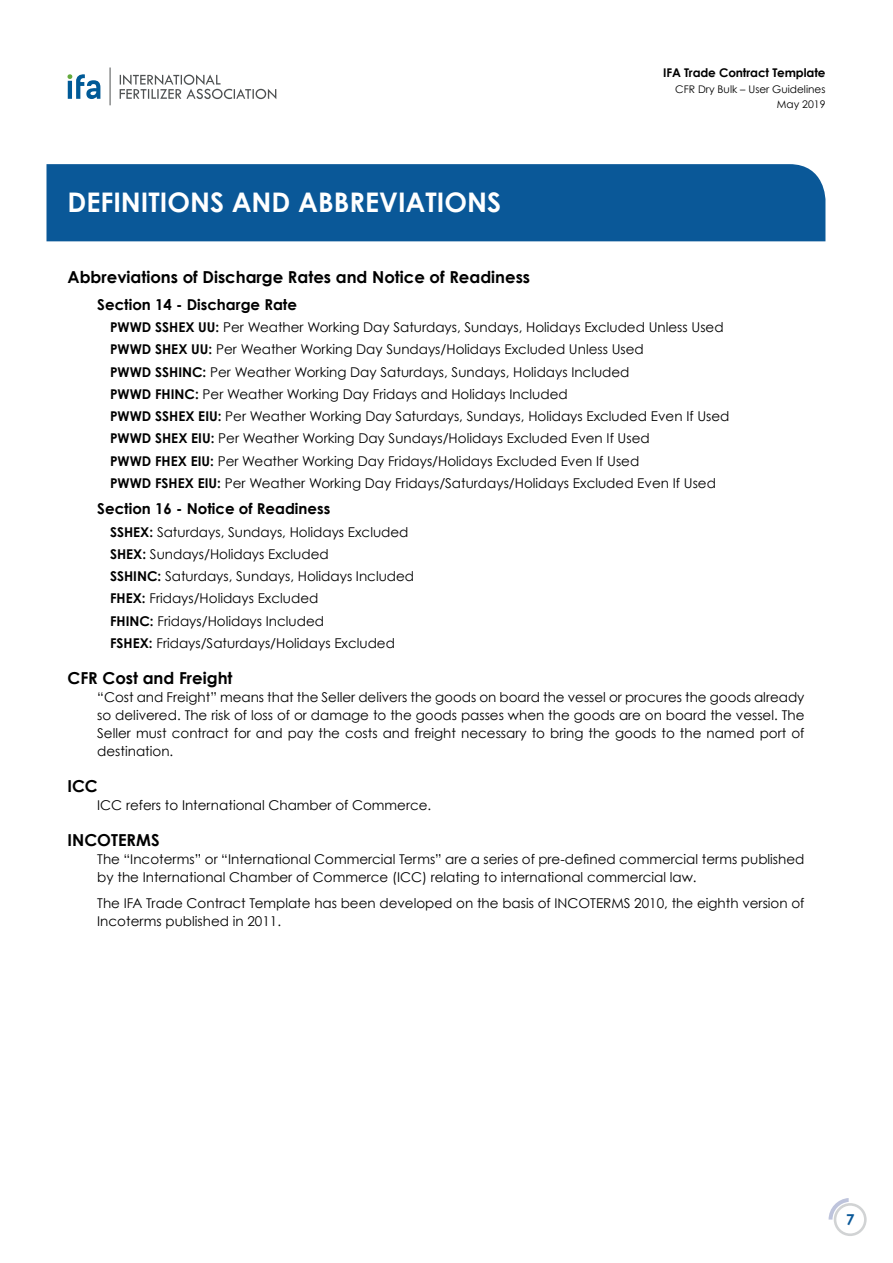
<style>
.page{position:relative;width:893px;height:1263px;background:#fff}
.page>*{position:absolute;margin:0;border:0;box-sizing:border-box;transform-origin:0 0}
.t1{font:700 27px "Century Gothic";color:#fff}
.t2{font:700 16.5px "Century Gothic";color:#000}
.t3{font:700 15px "Century Gothic";color:#000}
.t4{font:700 15px "Century Gothic";color:#0a5898}
.t5{font:13.5px/22.2px "Century Gothic";color:#000}
.t6{font:700 12px "Century Gothic";letter-spacing:-.01em;color:#000}
.t7{font:10.5px/15.6px "Century Gothic";color:#000;text-align:right}
.s1{font-weight:700}
</style>
<div class="page">
<svg style="left:829px;top:1198px;width:38px;height:38px"></svg>
<div style="left:46px;top:164px;width:779px;height:77px;background:#0a5898"></div>
<svg style="left:68px;top:74px;width:32px;height:25px"></svg>
<svg style="left:120px;top:74px;width:156px;height:25px"></svg>
<hr style="left:110px;top:68px;width:1px;height:37px;background:#4e5152">
<h1 class="t1" style="left:68px;top:185px;width:435px">DEFINITIONS AND ABBREVIATIONS</h1>
<p class="t6" style="left:663px;top:65px;width:164px">IFA Trade Contract Template</p>
<p class="t7" style="left:675px;top:81px;width:152px">CFR Dry Bulk – User Guidelines<br>May 2019</p>
<p class="t2" style="left:68px;top:267px;width:464px">Abbreviations of Discharge Rates and Notice of Readiness</p>
<p class="t3" style="left:97px;top:295px;width:201px">Section 14 - Discharge Rate</p>
<p class="t5" style="left:110px;top:316px;width:621px"><span class="s1">PWWD SSHEX UU:</span> Per Weather Working Day Saturdays, Sundays, Holidays Excluded Unless Used <span class="s1">PWWD SHEX UU:</span> Per Weather Working Day Sundays/Holidays Excluded Unless Used<br><span class="s1">PWWD SSHINC:</span> Per Weather Working Day Saturdays, Sundays, Holidays Included<br><span class="s1">PWWD FHINC:</span> Per Weather Working Day Fridays and Holidays Included<br><span class="s1">PWWD SSHEX EIU:</span> Per Weather Working Day Saturdays, Sundays, Holidays Excluded Even If Used <span class="s1">PWWD SHEX EIU:</span> Per Weather Working Day Sundays/Holidays Excluded Even If Used<br><span class="s1">PWWD FHEX EIU:</span> Per Weather Working Day Fridays/Holidays Excluded Even If Used<br><span class="s1">PWWD FSHEX EIU:</span> Per Weather Working Day Fridays/Saturdays/Holidays Excluded Even If Used</p>
<p class="t3" style="left:97px;top:499px;width:235px">Section 16 - Notice of Readiness</p>
<p class="t5" style="left:110px;top:520px;width:306px"><span class="s1">SSHEX:</span> Saturdays, Sundays, Holidays Excluded <span class="s1">SHEX:</span> Sundays/Holidays Excluded<br><span class="s1">SSHINC:</span> Saturdays, Sundays, Holidays Included <span class="s1">FHEX:</span> Fridays/Holidays Excluded<br><span class="s1">FHINC:</span> Fridays/Holidays Included<br><span class="s1">FSHEX:</span> Fridays/Saturdays/Holidays Excluded</p>
<p class="t2" style="left:68px;top:667px;width:167px">CFR Cost and Freight</p>
<p class="t5" style="left:97px;top:688px;width:709px;line-height:18px;text-align:justify">“Cost and Freight” means that the Seller delivers the goods on board the vessel or procures the goods already so delivered. The risk of loss of or damage to the goods passes when the goods are on board the vessel. The Seller must contract for and pay the costs and freight necessary to bring the goods to the named port of destination.</p>
<p class="t2" style="left:68px;top:775px;width:32px">ICC</p>
<p class="t5" style="left:97px;top:794px;width:335px">ICC refers to International Chamber of Commerce.</p>
<p class="t2" style="left:68px;top:829px;width:94px">INCOTERMS</p>
<p class="t5" style="left:97px;top:850px;width:709px;line-height:18px">The “Incoterms” or “International Commercial Terms” are a series of pre-defined commercial terms published by the International Chamber of Commerce (ICC) relating to international commercial law.</p>
<p class="t5" style="left:97px;top:894px;width:709px;line-height:18px">The IFA Trade Contract Template has been developed on the basis of INCOTERMS 2010, the eighth version of<br>Incoterms published in 2011.</p>
<p class="t4" style="left:846px;top:1210px;width:10px">7</p>
</div>
